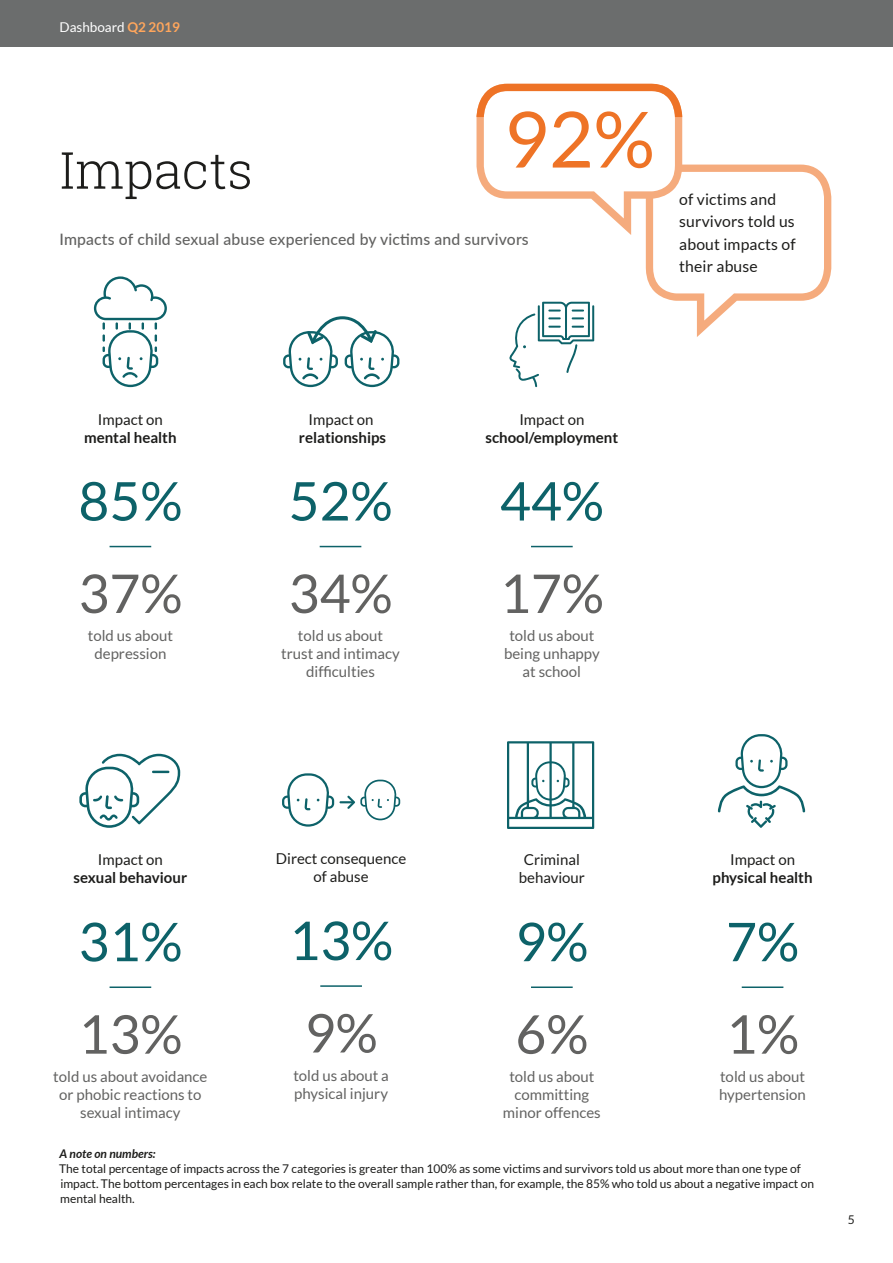
<style>
.page{position:relative;width:893px;height:1263px;background:#fff}
.page>*{position:absolute;margin:0;border:0;box-sizing:border-box;transform-origin:0 0}
.t1{font:77.55px "Lato";color:#ee7326}
.t2{font:53.4px "Lato";color:#0d6269}
.t3{font:53.4px "Lato";color:#626261}
.t4{font:300 51px "Roboto Slab";color:#1d1d1b}
.t5{font:500 15.75px "Lato";letter-spacing:.01em;color:#626261}
.t6{font:15.75px/22.5px "Lato";letter-spacing:.01em;color:#1d1d1b}
.t7{font:15px/18px "Lato";color:#626261;text-align:center}
.t8{font:700 15px/18px "Lato";color:#1d1d1b;text-align:center}
.t9{font:15px/18px "Lato";color:#1d1d1b;text-align:center}
.t10{font:13.5px "Lato";color:#fff}
.t11{font:12px/15px "Lato";color:#1d1d1b}
.s1{font-weight:700;color:#ffa65c}
.s2{font-weight:400}
.s3{font-weight:700;font-style:italic}
</style>
<div class="page">
<div style="left:0;top:0;width:893px;height:47px;background:#6b6d6d"></div>
<hr style="left:320px;top:546px;width:41px;height:1px;background:#0d6269">
<hr style="left:742px;top:986px;width:41px;height:2px;background:#0d6269">
<hr style="left:110px;top:986px;width:41px;height:2px;background:#0d6269">
<hr style="left:531px;top:986px;width:42px;height:2px;background:#0d6269">
<hr style="left:531px;top:546px;width:42px;height:1px;background:#0d6269">
<hr style="left:320px;top:985px;width:42px;height:2px;background:#0d6269">
<hr style="left:110px;top:546px;width:41px;height:1px;background:#0d6269">
<svg style="left:94px;top:276px;width:73px;height:111px"></svg>
<svg style="left:476px;top:84px;width:355px;height:303px"></svg>
<svg style="left:283px;top:316px;width:116px;height:71px"></svg>
<svg style="left:282px;top:773px;width:118px;height:54px"></svg>
<svg style="left:507px;top:741px;width:87px;height:88px"></svg>
<svg style="left:79px;top:754px;width:101px;height:74px"></svg>
<svg style="left:718px;top:734px;width:87px;height:94px"></svg>
<p class="t10" style="left:60px;top:20px;width:122px">Dashboard <span class="s1">Q2 2019</span></p>
<h1 class="t4" style="left:60px;top:135px;width:195px">Impacts</h1>
<p class="t1" style="left:504px;top:96px;width:152px">92%</p>
<h2 class="t5" style="left:60px;top:228px;width:471px">Impacts of child sexual abuse experienced by victims and survivors</h2>
<p class="t6" style="left:679px;top:188px;width:117px">of victims and survivors told us</p>
<p class="t6" style="left:679px;top:233px;width:118px">about impacts of their abuse</p>
<h3 class="t8" style="left:84px;top:410px;width:94px"><span class="s2">Impact on </span>mental health</h3>
<h3 class="t2" style="left:78px;top:471px;width:106px">85%</h3>
<p class="t3" style="left:78px;top:564px;width:106px">37%</p>
<p class="t7" style="left:88px;top:627px;width:87px">told us about depression</p>
<h3 class="t8" style="left:299px;top:410px;width:89px"><span class="s2">Impact on </span>relationships</h3>
<h3 class="t2" style="left:288px;top:471px;width:106px">52%</h3>
<p class="t3" style="left:288px;top:564px;width:106px">34%</p>
<p class="t7" style="left:281px;top:627px;width:120px">told us about trust and intimacy difficulties</p>
<h3 class="t8" style="left:485px;top:410px;width:134px"><span class="s2">Impact on </span>school/employment</h3>
<h3 class="t2" style="left:500px;top:471px;width:106px">44%</h3>
<p class="t3" style="left:500px;top:564px;width:106px">17%</p>
<p class="t7" style="left:504px;top:627px;width:97px">told us about being unhappy at school</p>
<h3 class="t8" style="left:74px;top:850px;width:115px"><span class="s2">Impact on<br></span>sexual behaviour</h3>
<h3 class="t2" style="left:78px;top:912px;width:106px">31%</h3>
<p class="t3" style="left:78px;top:1004px;width:106px">13%</p>
<p class="t7" style="left:53px;top:1067px;width:156px">told us about avoidance or phobic reactions to sexual intimacy</p>
<h3 class="t9" style="left:276px;top:849px;width:132px">Direct consequence of abuse</h3>
<h3 class="t2" style="left:289px;top:911px;width:106px">13%</h3>
<p class="t3" style="left:305px;top:1003px;width:75px">9%</p>
<p class="t7" style="left:293px;top:1066px;width:97px;text-align:left">told us about a physical injury</p>
<h3 class="t9" style="left:519px;top:851px;width:68px">Criminal behaviour</h3>
<h3 class="t2" style="left:515px;top:912px;width:75px">9%</h3>
<p class="t3" style="left:515px;top:1004px;width:75px">6%</p>
<p class="t7" style="left:503px;top:1067px;width:99px">told us about committing minor offences</p>
<h3 class="t8" style="left:712px;top:850px;width:102px"><span class="s2">Impact on </span>physical health</h3>
<h3 class="t2" style="left:726px;top:912px;width:75px">7%</h3>
<p class="t3" style="left:726px;top:1004px;width:75px">1%</p>
<p class="t7" style="left:719px;top:1067px;width:88px;text-align:left">told us about hypertension</p>
<p class="t11" style="left:59px;top:1146px;width:756px"><span class="s3">A note on numbers:<br></span>The total percentage of impacts across the 7 categories is greater than 100% as some victims and survivors told us about more than one type of impact. The bottom percentages in each box relate to the overall sample rather than, for example, the 85% who told us about a negative impact on mental health.</p>
<p class="t11" style="left:848px;top:1212px;width:8px">5</p>
</div>
